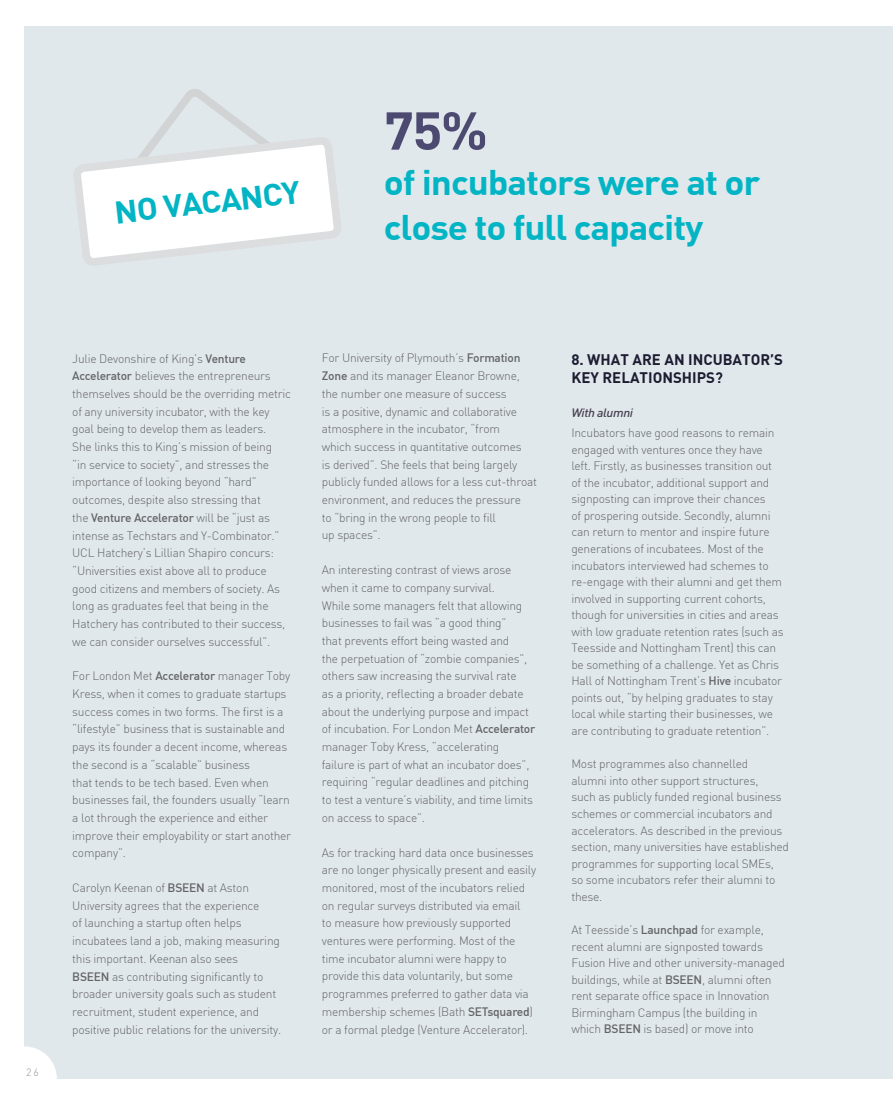
<style>
.page{position:relative;width:893px;height:1106px;background:#fff}
.page>*{position:absolute;margin:0;border:0;box-sizing:border-box;transform-origin:0 0}
.t1{font:700 52.35px "DIN";color:#4d4a71;scale:1.06 1}
.t2{font:700 34.95px/45px "DIN";letter-spacing:-.03em;color:#03b5c4;scale:1.06 1}
.t3{font:700 30.9px "DIN";color:#03b5c4;scale:1.06 1}
.t4{font:700 15px/18px "DIN";color:#1d1c31}
.t5{font:300 12px/17.7px "DIN";letter-spacing:-.02em;color:#636466}
.t6{font:italic 500 12px "DIN";letter-spacing:-.03em;color:#464150;scale:1.06 1}
.t7{font:300 10.5px "DIN";color:#939598}
.s1{font-weight:500}
</style>
<div class="page">
<div style="left:24px;top:27px;width:869px;height:1052px;background:#e1e8ec"></div>
<svg style="left:24px;top:1046px;width:33px;height:33px"></svg>
<svg style="left:75px;top:89px;width:265px;height:175px"></svg>
<h3 class="t3" style="left:113px;top:192px;width:178px;rotate:-6deg">NO VACANCY</h3>
<h1 class="t1" style="left:384px;top:96px;width:100px">75%</h1>
<h2 class="t2" style="left:384px;top:158px;width:357px">of incubators were at or close to full capacity</h2>
<p class="t7" style="left:26px;top:1065px;width:14px">26</p>
<p class="t5" style="left:72px;top:349px;width:220px">Julie Devonshire of King’s <span class="s1">Venture Accelerator</span> believes the entrepreneurs themselves should be the overriding metric of any university incubator, with the key goal being to develop them as leaders.<br>She links this to King’s mission of being<br>“in service to society”, and stresses the importance of looking beyond “hard” outcomes, despite also stressing that<br>the <span class="s1">Venture Accelerator</span> will be “just as intense as Techstars and Y-Combinator.” UCL Hatchery’s Lillian Shapiro concurs: “Universities exist above all to produce good citizens and members of society. As long as graduates feel that being in the Hatchery has contributed to their success, we can consider ourselves successful”.</p>
<p class="t5" style="left:72px;top:667px;width:220px">For London Met <span class="s1">Accelerator</span> manager Toby Kress, when it comes to graduate startups success comes in two forms. The first is a “lifestyle” business that is sustainable and pays its founder a decent income, whereas the second is a “scalable” business<br>that tends to be tech based. Even when businesses fail, the founders usually “learn a lot through the experience and either improve their employability or start another company”.</p>
<p class="t5" style="left:72px;top:878px;width:210px">Carolyn Keenan of <span class="s1">BSEEN</span> at Aston University agrees that the experience<br>of launching a startup often helps incubatees land a job, making measuring this important. Keenan also sees<br><span class="s1">BSEEN</span> as contributing significantly to broader university goals such as student recruitment, student experience, and positive public relations for the university.</p>
<p class="t5" style="left:322px;top:349px;width:217px">For University of Plymouth’s <span class="s1">Formation Zone</span> and its manager Eleanor Browne, the number one measure of success<br>is a positive, dynamic and collaborative atmosphere in the incubator, “from<br>which success in quantitative outcomes<br>is derived”. She feels that being largely publicly funded allows for a less cut-throat environment, and reduces the pressure<br>to “bring in the wrong people to fill<br>up spaces”.</p>
<p class="t5" style="left:322px;top:561px;width:215px">An interesting contrast of views arose when it came to company survival.<br>While some managers felt that allowing businesses to fail was “a good thing”<br>that prevents effort being wasted and<br>the perpetuation of “zombie companies”, others saw increasing the survival rate<br>as a priority, reflecting a broader debate about the underlying purpose and impact of incubation. For London Met <span class="s1">Accelerator </span>manager Toby Kress, “accelerating<br>failure is part of what an incubator does”, requiring “regular deadlines and pitching to test a venture’s viability, and time limits on access to space”.</p>
<p class="t5" style="left:322px;top:843px;width:216px">As for tracking hard data once businesses are no longer physically present and easily monitored, most of the incubators relied on regular surveys distributed via email<br>to measure how previously supported ventures were performing. Most of the time incubator alumni were happy to provide this data voluntarily, but some programmes preferred to gather data via membership schemes (Bath <span class="s1">SETsquared</span>) or a formal pledge (Venture Accelerator).</p>
<p class="t4" style="left:571px;top:350px;width:213px">8. WHAT ARE AN INCUBATOR’S<br>KEY RELATIONSHIPS?</p>
<p class="t6" style="left:571px;top:404px;width:60px">With alumni</p>
<p class="t5" style="left:571px;top:424px;width:214px;line-height:16.5px">Incubators have good reasons to remain engaged with ventures once they have left. Firstly, as businesses transition out of the incubator, additional support and signposting can improve their chances<br>of prospering outside. Secondly, alumni can return to mentor and inspire future generations of incubatees. Most of the incubators interviewed had schemes to re-engage with their alumni and get them involved in supporting current cohorts, though for universities in cities and areas with low graduate retention rates (such as Teesside and Nottingham Trent) this can be something of a challenge. Yet as Chris Hall of Nottingham Trent’s <span class="s1">Hive</span> incubator points out, “by helping graduates to stay local while starting their businesses, we are contributing to graduate retention”.</p>
<p class="t5" style="left:571px;top:755px;width:219px;line-height:16.5px">Most programmes also channelled<br>alumni into other support structures,<br>such as publicly funded regional business schemes or commercial incubators and accelerators. As described in the previous section, many universities have established programmes for supporting local SMEs,<br>so some incubators refer their alumni to these.</p>
<p class="t5" style="left:571px;top:921px;width:215px;line-height:16.5px">At Teesside’s <span class="s1">Launchpad</span> for example, recent alumni are signposted towards Fusion Hive and other university-managed buildings, while at <span class="s1">BSEEN</span>, alumni often rent separate office space in Innovation Birmingham Campus (the building in which <span class="s1">BSEEN</span> is based) or move into</p>
</div>
